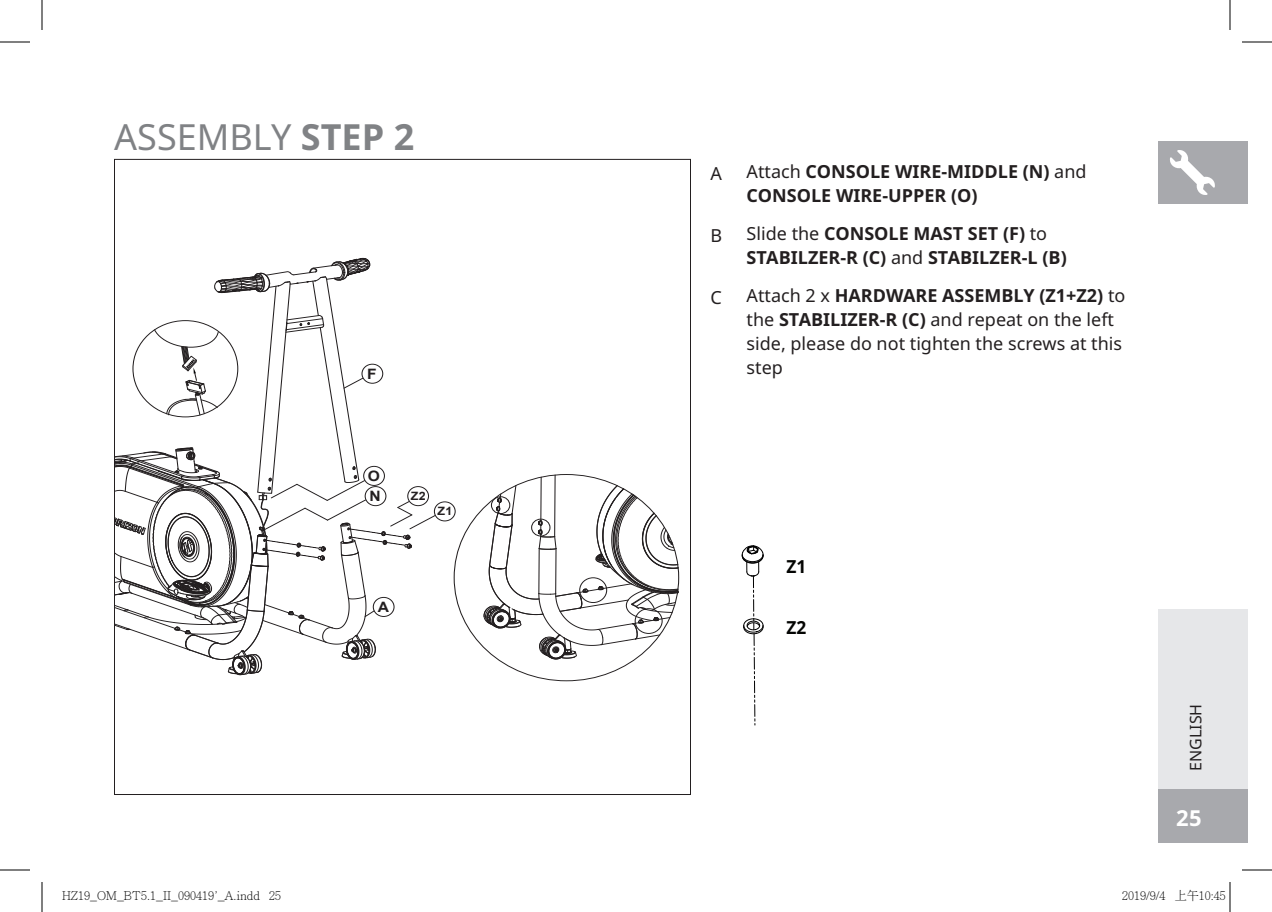
<style>
.page{position:relative;width:1272px;height:912px;background:#fff}
.page>*{position:absolute;margin:0;border:0;box-sizing:border-box;transform-origin:0 0}
.t1{font:36px "Noto Sans";color:#808285}
.t2{font:700 22px "Noto Sans";color:#fff}
.t3{font:18px/24px "Noto Sans";color:#231f20}
.t4{font:700 18px/24px "Noto Sans";color:#231f20}
.t5{font:700 18px "Noto Sans";color:#040503;scale:.96 1}
.t6{font:16px "Noto Sans";color:#231f20}
.t7{font:700 14.4px/20.2px "Arial";color:#231f20;scale:1.09 1}
.t8{font:300 12px "Adobe Ming Std";color:#000}
.t9{font:700 11.6px "Arial";color:#231f20;scale:1.09 1}
.s1{font-weight:700}
.s2{font-weight:400}
</style>
<div class="page">
<div style="left:1158px;top:789px;width:90px;height:54px;background:#a8a9ad"></div>
<div style="left:1158px;top:141px;width:90px;height:63px;background:#a8a9ad"></div>
<svg style="left:1170px;top:150px;width:45px;height:45px"></svg>
<hr style="left:554px;top:475px;width:1px;height:61px;background:#231f20">
<hr style="left:541px;top:477px;width:1px;height:44px;background:#231f20">
<svg style="left:484px;top:485px;width:195px;height:175px"></svg>
<div style="left:531px;top:519px;width:19px;height:17px;border:1px solid #231f20;border-radius:50%"></div>
<div style="left:491px;top:497px;width:19px;height:17px;border:1px solid #231f20;border-radius:50%"></div>
<div style="left:580px;top:578px;width:27px;height:25px;border:1px solid #231f20;border-radius:50%"></div>
<div style="left:635px;top:608px;width:27px;height:26px;border:1px solid #231f20;border-radius:50%"></div>
<svg style="left:116px;top:258px;width:320px;height:417px"></svg>
<div style="left:362px;top:364px;width:21px;height:19px;background:#fff;border-radius:50%"></div>
<div style="left:362px;top:364px;width:21px;height:19px;border:1px solid #231f20;border-radius:50%"></div>
<div style="left:364px;top:466px;width:20px;height:19px;background:#fff;border-radius:50%"></div>
<div style="left:364px;top:466px;width:21px;height:20px;border:1px solid #231f20;border-radius:50%"></div>
<div style="left:365px;top:487px;width:21px;height:19px;background:#fff;border-radius:50%"></div>
<div style="left:365px;top:486px;width:21px;height:20px;border:1px solid #231f20;border-radius:50%"></div>
<div style="left:408px;top:487px;width:21px;height:19px;background:#fff;border-radius:50%"></div>
<div style="left:408px;top:486px;width:21px;height:20px;border:1px solid #231f20;border-radius:50%"></div>
<div style="left:434px;top:502px;width:21px;height:19px;border:1px solid #231f20;border-radius:50%"></div>
<div style="left:373px;top:597px;width:21px;height:19px;background:#fff;border-radius:50%"></div>
<div style="left:373px;top:597px;width:21px;height:20px;border:1px solid #231f20;border-radius:50%"></div>
<div style="left:1158px;top:609px;width:90px;height:180px;background:#e6e7e9"></div>
<svg style="left:742px;top:545px;width:22px;height:180px"></svg>
<hr style="left:0;top:42px;width:30px;height:1px;background:#000">
<hr style="left:1242px;top:42px;width:30px;height:1px;background:#000">
<hr style="left:0;top:870px;width:30px;height:1px;background:#000">
<hr style="left:1242px;top:870px;width:30px;height:1px;background:#000">
<hr style="left:42px;top:0;width:1px;height:30px;background:#000">
<hr style="left:42px;top:882px;width:1px;height:30px;background:#000">
<hr style="left:1230px;top:0;width:1px;height:30px;background:#000">
<hr style="left:1230px;top:882px;width:1px;height:30px;background:#000">
<h1 class="t1" style="left:114px;top:113px;width:302px">ASSEMBLY <span class="s1">STEP 2</span></h1>
<p class="t3" style="left:711px;top:161px;width:13px">A</p>
<p class="t4" style="left:747px;top:159px;width:341px"><span class="s2">Attach</span> CONSOLE WIRE-MIDDLE (N) <span class="s2">and<br></span>CONSOLE WIRE-UPPER (O)</p>
<p class="t3" style="left:711px;top:223px;width:13px">B</p>
<p class="t4" style="left:747px;top:221px;width:322px"><span class="s2">Slide the</span> CONSOLE MAST SET (F) <span class="s2">to<br></span>STABILZER-R (C) <span class="s2">and</span> STABILZER-L (B)</p>
<p class="t3" style="left:711px;top:285px;width:13px">C</p>
<p class="t3" style="left:747px;top:283px;width:380px">Attach 2 x <span class="s1">HARDWARE ASSEMBLY (Z1+Z2)</span> to the <span class="s1">STABILIZER-R (C)</span> and repeat on the left side, please do not tighten the screws at this</p>
<p class="t7" style="left:367px;top:364px;width:10px">F</p>
<p class="t3" style="left:747px;top:355px;width:38px">step</p>
<p class="t7" style="left:368px;top:466px;width:14px">O<br>N</p>
<p class="t9" style="left:411px;top:488px;width:15px">Z2</p>
<p class="t9" style="left:437px;top:504px;width:15px">Z1</p>
<p class="t7" style="left:378px;top:597px;width:12px">A</p>
<p class="t5" style="left:787px;top:554px;width:22px">Z1</p>
<p class="t5" style="left:787px;top:615px;width:22px">Z2</p>
<p class="t6" style="left:1185px;top:771px;width:69px;rotate:-90deg">ENGLISH</p>
<p class="t2" style="left:1176px;top:802px;width:27px">25</p>
<p class="t8" style="left:62px;top:889px;width:221px">HZ19_OM_BT5.1_II_090419'_A.indd 25</p>
<p class="t8" style="left:1122px;top:889px;width:105px">2019/9/4 上午10:45</p>
</div>
